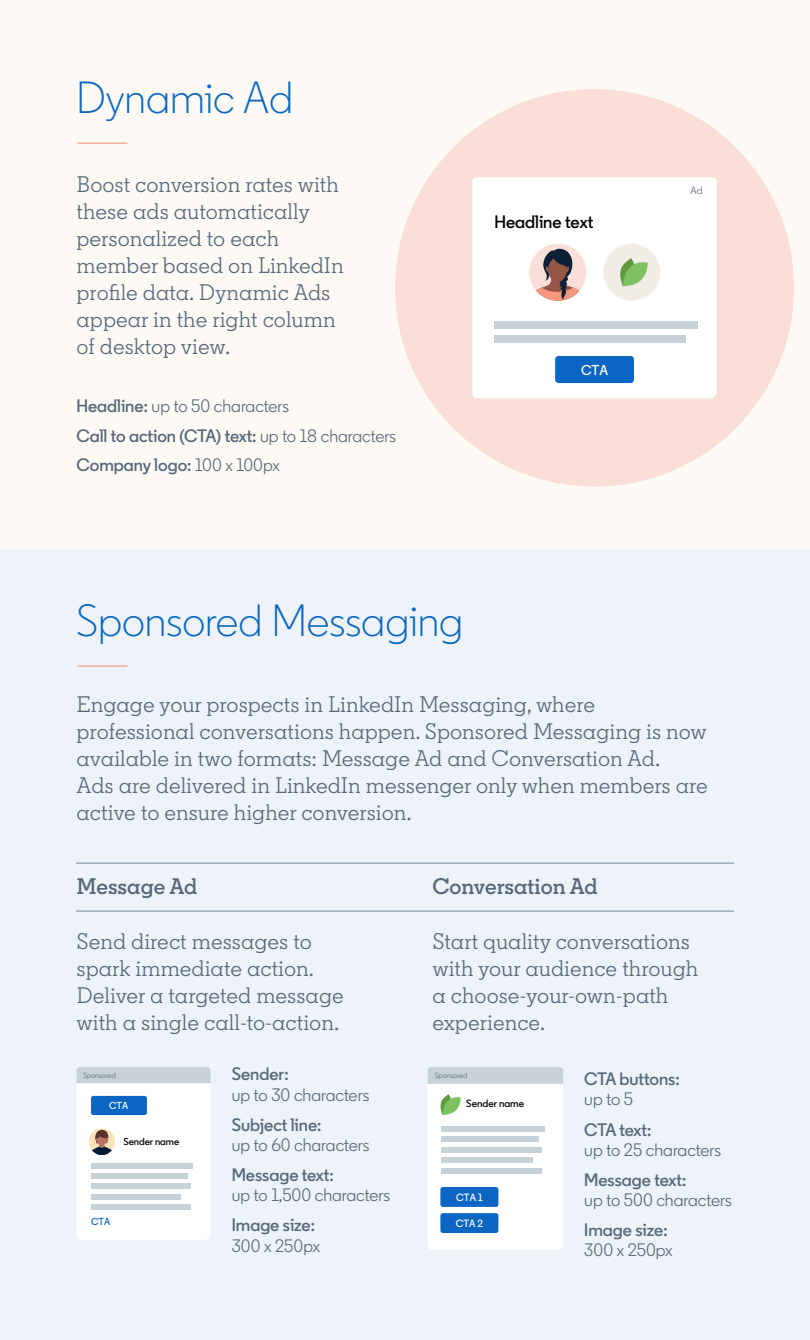
<style>
.page{position:relative;width:810px;height:1340px;background:#fff}
.page>*{position:absolute;margin:0;border:0;box-sizing:border-box;transform-origin:0 0}
.t1{font:300 45px "Community";color:#0a66c2}
.t2{font:22.5px/27px "Community Slab";color:#56687a}
.t3{font:600 22.5px "Community Slab";color:#56687a}
.t4{font:600 18px/29.9px "Community";color:#56687a}
.t5{font:18px "Community";color:#56687a}
.t6{font:600 18px "Community";color:#000}
.t7{font:600 14.4px "Community";color:#fcfaf5}
.t8{font:10.8px "Community";color:#56687a}
.t9{font:600 10.58px "Community";color:#000}
.t10{font:600 10.58px "Community";color:#fcfaf5}
.t11{font:600 10.12px "Community";color:#000}
.t12{font:600 10.12px "Community";color:#fcfaf5}
.t13{font:600 10.12px "Community";color:#0a66c2}
.t14{font:7.65px "Community";color:#57697a}
.s1{font-weight:400}
</style>
<div class="page">
<div style="left:0;top:0;width:810px;height:1339px;background:#edf3f8"></div>
<div style="left:0;top:0;width:810px;height:548px;background:#fdfaf5"></div>
<div style="left:395px;top:89px;width:399px;height:397px;background:#fadfd8;border-radius:50%"></div>
<hr style="left:77px;top:143px;width:50px;height:1px;background:#f5987e">
<hr style="left:77px;top:665px;width:50px;height:1px;background:#f5987e">
<hr style="left:76px;top:910px;width:658px;height:1px;background:#74899f">
<hr style="left:76px;top:862px;width:658px;height:1px;background:#74899f">
<div style="left:472px;top:177px;width:245px;height:221px;background:#fff"></div>
<div style="left:494px;top:321px;width:204px;height:7px;background:#c7d1d8"></div>
<div style="left:494px;top:335px;width:192px;height:8px;background:#c7d1d8"></div>
<div style="left:555px;top:356px;width:79px;height:27px;background:#0a66c2;border-radius:3px"></div>
<div style="left:603px;top:244px;width:57px;height:57px;background:#f1ece6;border-radius:50%"></div>
<svg style="left:620px;top:258px;width:28px;height:28px"></svg>
<div style="left:529px;top:244px;width:57px;height:57px;background:#fadfd8;border-radius:50%"></div>
<svg style="left:532px;top:249px;width:51px;height:52px"></svg>
<div style="left:428px;top:1066px;width:135px;height:183px;background:#fff;border-radius:5px"></div>
<div style="left:428px;top:1066px;width:135px;height:17px;background:#c7d1d8"></div>
<div style="left:441px;top:1125px;width:104px;height:6px;background:#c7d1d8"></div>
<div style="left:441px;top:1136px;width:98px;height:5px;background:#c7d1d8"></div>
<div style="left:441px;top:1146px;width:101px;height:6px;background:#c7d1d8"></div>
<div style="left:441px;top:1157px;width:92px;height:5px;background:#c7d1d8"></div>
<div style="left:441px;top:1167px;width:101px;height:6px;background:#c7d1d8"></div>
<div style="left:440px;top:1186px;width:58px;height:20px;background:#0a66c2;border-radius:3px"></div>
<div style="left:440px;top:1213px;width:58px;height:19px;background:#0a66c2;border-radius:3px"></div>
<svg style="left:440px;top:1094px;width:21px;height:20px"></svg>
<div style="left:77px;top:1066px;width:134px;height:173px;background:#fff;border-radius:5px"></div>
<div style="left:77px;top:1066px;width:134px;height:17px;background:#c7d1d8"></div>
<div style="left:91px;top:1163px;width:102px;height:5px;background:#c7d1d8"></div>
<div style="left:91px;top:1173px;width:96px;height:5px;background:#c7d1d8"></div>
<div style="left:91px;top:1183px;width:99px;height:6px;background:#c7d1d8"></div>
<div style="left:91px;top:1193px;width:90px;height:6px;background:#c7d1d8"></div>
<div style="left:91px;top:1204px;width:99px;height:5px;background:#c7d1d8"></div>
<div style="left:91px;top:1095px;width:56px;height:20px;background:#0a66c2;border-radius:2px"></div>
<div style="left:89px;top:1128px;width:26px;height:26px;background:#fce2ba;border-radius:50%"></div>
<svg style="left:89px;top:1128px;width:24px;height:26px"></svg>
<h1 class="t1" style="left:77px;top:70px;width:218px">Dynamic Ad</h1>
<p class="t2" style="left:77px;top:171px;width:269px">Boost conversion rates with these ads automatically personalized to each member based on LinkedIn profile data. Dynamic Ads appear in the right column of desktop view.</p>
<p class="t4" style="left:77px;top:390px;width:321px">Headline: <span class="s1">up to 50 characters<br></span>Call to action (CTA) text: <span class="s1">up to 18 characters<br></span>Company logo: <span class="s1">100 x 100px</span></p>
<p class="t6" style="left:494px;top:210px;width:100px">Headline text</p>
<p class="t7" style="left:581px;top:361px;width:29px">CTA</p>
<h1 class="t1" style="left:77px;top:593px;width:388px">Sponsored Messaging</h1>
<p class="t8" style="left:691px;top:184px;width:14px">Ad</p>
<p class="t2" style="left:77px;top:690px;width:633px">Engage your prospects in LinkedIn Messaging, where professional conversations happen. Sponsored Messaging is now available in two formats: Message Ad and Conversation Ad.<br>Ads are delivered in LinkedIn messenger only when members are active to ensure higher conversion.</p>
<p class="t3" style="left:77px;top:872px;width:122px">Message Ad</p>
<p class="t3" style="left:432px;top:872px;width:167px">Conversation Ad</p>
<p class="t2" style="left:77px;top:928px;width:269px">Send direct messages to spark immediate action.<br>Deliver a targeted message with a single call-to-action.</p>
<p class="t2" style="left:432px;top:928px;width:267px">Start quality conversations with your audience through a choose-your-own-path experience.</p>
<p class="t14" style="left:83px;top:1070px;width:34px">Sponsored</p>
<p class="t12" style="left:109px;top:1099px;width:21px">CTA</p>
<p class="t11" style="left:123px;top:1135px;width:57px">Sender name</p>
<p class="t13" style="left:91px;top:1215px;width:21px">CTA</p>
<p class="t4" style="left:232px;top:1059px;width:58px">Sender:</p>
<p class="t5" style="left:232px;top:1083px;width:139px">up to 30 characters</p>
<p class="t4" style="left:232px;top:1109px;width:91px">Subject line:</p>
<p class="t5" style="left:232px;top:1133px;width:139px">up to 60 characters</p>
<p class="t4" style="left:232px;top:1159px;width:104px">Message text:</p>
<p class="t5" style="left:232px;top:1184px;width:160px">up to 1,500 characters</p>
<p class="t4" style="left:232px;top:1210px;width:85px">Image size:</p>
<p class="t5" style="left:232px;top:1234px;width:90px">300 x 250px</p>
<p class="t14" style="left:435px;top:1070px;width:34px">Sponsored</p>
<p class="t9" style="left:466px;top:1096px;width:59px">Sender name</p>
<p class="t10" style="left:456px;top:1190px;width:28px">CTA 1</p>
<p class="t10" style="left:456px;top:1216px;width:29px">CTA 2</p>
<p class="t4" style="left:584px;top:1063px;width:97px">CTA buttons:</p>
<p class="t5" style="left:584px;top:1087px;width:50px">up to 5</p>
<p class="t4" style="left:584px;top:1114px;width:69px">CTA text:</p>
<p class="t5" style="left:584px;top:1138px;width:138px">up to 25 characters</p>
<p class="t4" style="left:584px;top:1164px;width:104px">Message text:</p>
<p class="t5" style="left:584px;top:1188px;width:149px">up to 500 characters</p>
<p class="t4" style="left:584px;top:1214px;width:85px">Image size:</p>
<p class="t5" style="left:584px;top:1239px;width:90px">300 x 250px</p>
</div>
